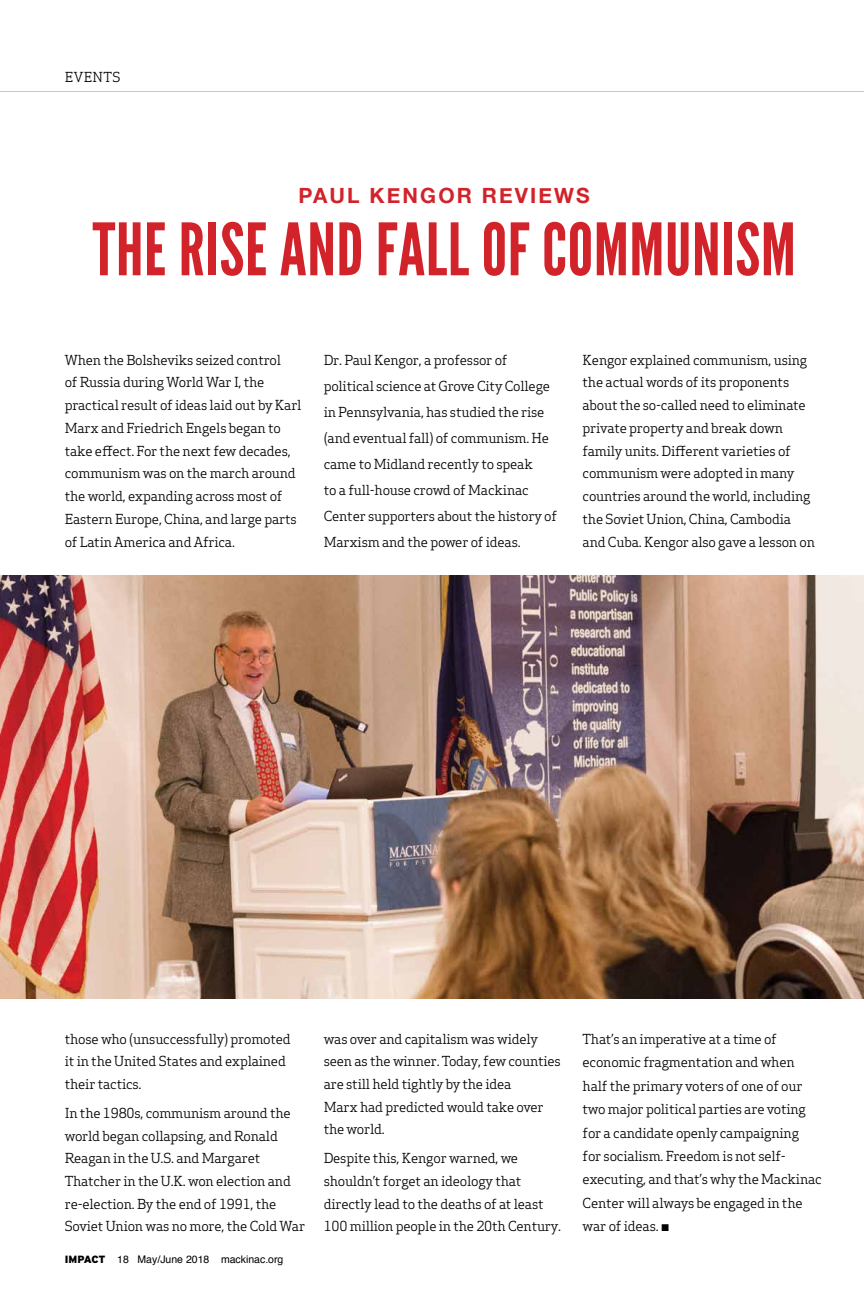
<style>
.page{position:relative;width:864px;height:1296px;background:#fff}
.page>*{position:absolute;margin:0;border:0;box-sizing:border-box;transform-origin:0 0}
.t1{font:72px "League Gothic";letter-spacing:.01em;color:#d2232a}
.t2{font:700 21px "Helvetica Neue";letter-spacing:.1em;color:#d2232a}
.t3{font:13.5px/22.8px "Apex Serif";letter-spacing:-.015em;color:#000}
.t4{font:10.5px "Helvetica";color:#000}
.s1{font-family:"Interstate";font-weight:900}
</style>
<div class="page">
<hr style="left:0;top:91px;width:864px;height:1px;background:#c7c8ca">
<img style="left:0;top:576px;width:864px;height:422px">
<p class="t3" style="left:65px;top:66px;width:57px">EVENTS</p>
<h2 class="t2" style="left:298px;top:179px;width:293px">PAUL KENGOR REVIEWS</h2>
<h1 class="t1" style="left:93px;top:207px;width:705px">THE RISE AND FALL OF COMMUNISM</h1>
<p class="t3" style="left:65px;top:348px;width:238px">When the Bolsheviks seized control<br>of Russia during World War I, the practical result of ideas laid out by Karl Marx and Friedrich Engels began to take effect. For the next few decades, communism was on the march around the world, expanding across most of Eastern Europe, China, and large parts of Latin America and Africa.</p>
<p class="t3" style="left:324px;top:347px;width:235px;line-height:26px">Dr. Paul Kengor, a professor of political science at Grove City College in Pennsylvania, has studied the rise (and eventual fall) of communism. He came to Midland recently to speak<br>to a full-house crowd of Mackinac Center supporters about the history of Marxism and the power of ideas.</p>
<p class="t3" style="left:583px;top:348px;width:234px">Kengor explained communism, using the actual words of its proponents about the so-called need to eliminate private property and break down family units. Different varieties of communism were adopted in many countries around the world, including the Soviet Union, China, Cambodia and Cuba. Kengor also gave a lesson on</p>
<p class="t3" style="left:65px;top:1028px;width:228px">those who (unsuccessfully) promoted it in the United States and explained their tactics.</p>
<p class="t3" style="left:65px;top:1102px;width:242px">In the 1980s, communism around the world began collapsing, and Ronald Reagan in the U.S. and Margaret Thatcher in the U.K. won election and re-election. By the end of 1991, the Soviet Union was no more, the Cold War</p>
<p class="t4" style="left:65px;top:1251px;width:220px"><span class="s1">IMPACT</span> 18 May/June 2018 mackinac.org</p>
<p class="t3" style="left:324px;top:1028px;width:239px">was over and capitalism was widely seen as the winner. Today, few counties are still held tightly by the idea<br>Marx had predicted would take over the world.</p>
<p class="t3" style="left:324px;top:1147px;width:239px">Despite this, Kengor warned, we shouldn’t forget an ideology that directly lead to the deaths of at least 100 million people in the 20th Century.</p>
<p class="t3" style="left:583px;top:1027px;width:241px;line-height:23.4px">That’s an imperative at a time of economic fragmentation and when half the primary voters of one of our two major political parties are voting for a candidate openly campaigning<br>for socialism. Freedom is not self&shy;executing, and that’s why the Mackinac Center will always be engaged in the war of ideas. ¬</p>
</div>
